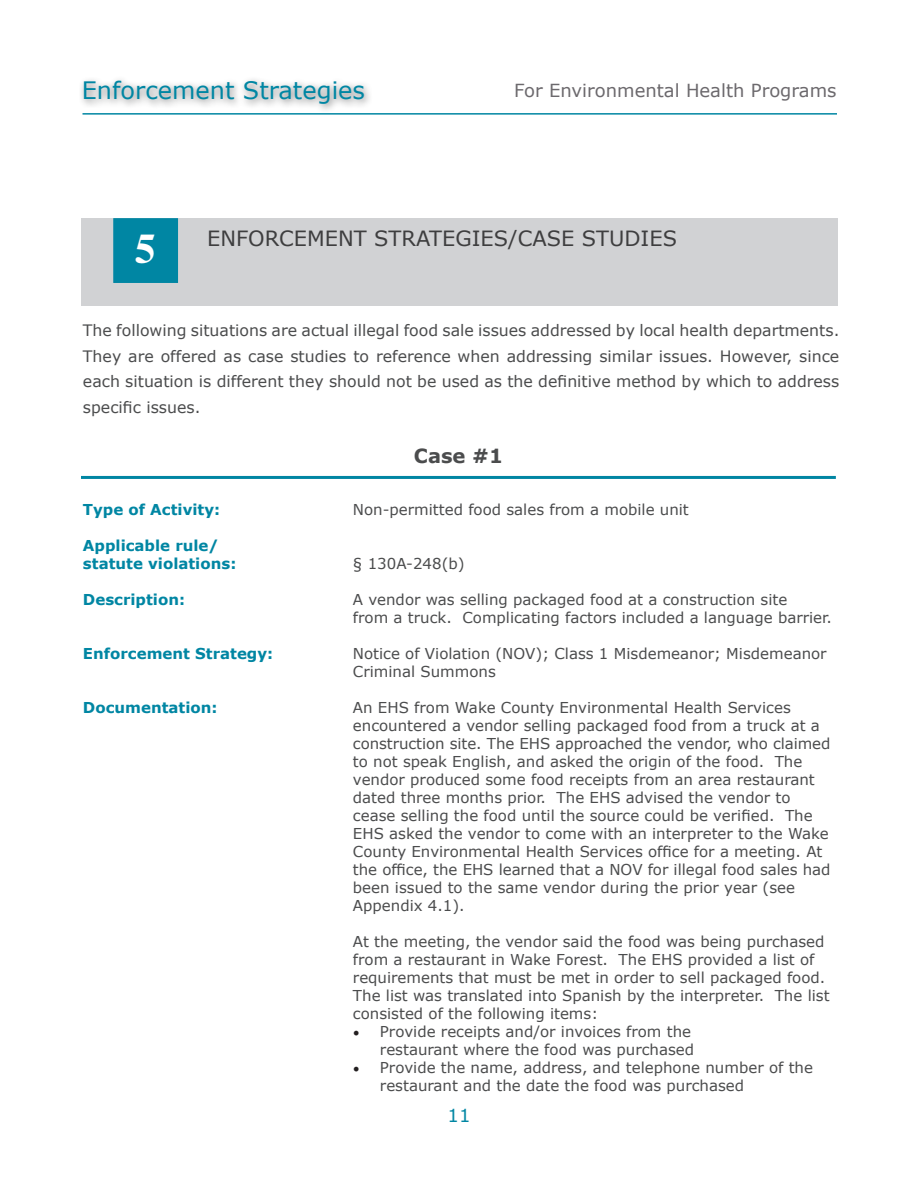
<style>
.page{position:relative;width:918px;height:1188px;background:#fff}
.page>*{position:absolute;margin:0;border:0;box-sizing:border-box;transform-origin:0 0}
.t1{font:700 42px "Times";color:#fff}
.t2{font:24px "Verdana";color:#0086a3}
.t3{font:21px "Verdana";color:#3e3e3f}
.t4{font:700 19.5px "Verdana";color:#4b4c4d}
.t5{font:18px "Verdana";color:#6c696d}
.t6{font:18px "Verdana";color:#0086a3}
.t7{font:15.75px/25.5px "Verdana";color:#4b4c4d;text-align:justify}
.t8{font:15px/18px "Verdana";color:#4b4c4d}
.t9{font:700 15px/18px "Verdana";color:#0086a3}
.s1{font-family:"Minion Pro";font-size:18px;color:#231f20}
</style>
<div class="page">
<div style="left:79px;top:76px;width:294px;height:38px;background:#4b4c4d;opacity:.75"></div>
<hr style="left:82px;top:113px;width:755px;height:2px;background:#0086a3">
<div style="left:82px;top:218px;width:756px;height:88px;background:#d1d2d4"></div>
<div style="left:113px;top:218px;width:65px;height:65px;background:#0086a3;border:2px solid #0086a3"></div>
<hr style="left:81px;top:476px;width:755px;height:3px;background:#0086a3">
<p class="t2" style="left:82px;top:75px;width:285px">Enforcement Strategies</p>
<p class="t5" style="left:514px;top:79px;width:324px">For Environmental Health Programs</p>
<p class="t1" style="left:135px;top:223px;width:22px">5</p>
<p class="t3" style="left:207px;top:225px;width:471px">ENFORCEMENT STRATEGIES/CASE STUDIES</p>
<p class="t7" style="left:83px;top:317px;width:758px">The following situations are actual illegal food sale issues addressed by local health departments.<br>They are offered as case studies to reference when addressing similar issues. However, since each situation is different they should not be used as the definitive method by which to address specific issues.</p>
<p class="t4" style="left:414px;top:443px;width:91px">Case #1</p>
<p class="t9" style="left:83px;top:500px;width:139px">Type of Activity:</p>
<p class="t8" style="left:353px;top:500px;width:337px">Non-permitted food sales from a mobile unit</p>
<p class="t9" style="left:83px;top:536px;width:155px">Applicable rule/ statute violations:</p>
<p class="t8" style="left:353px;top:554px;width:113px">§ 130A-248(b)</p>
<p class="t9" style="left:83px;top:590px;width:104px">Description:</p>
<p class="t8" style="left:353px;top:590px;width:480px">A vendor was selling packaged food at a construction site<br>from a truck. Complicating factors included a language barrier.</p>
<p class="t9" style="left:83px;top:644px;width:192px">Enforcement Strategy:</p>
<p class="t8" style="left:353px;top:644px;width:475px">Notice of Violation (NOV); Class 1 Misdemeanor; Misdemeanor<br>Criminal Summons</p>
<p class="t9" style="left:83px;top:698px;width:136px">Documentation:</p>
<p class="t8" style="left:353px;top:698px;width:479px">An EHS from Wake County Environmental Health Services encountered a vendor selling packaged food from a truck at a construction site. The EHS approached the vendor, who claimed to not speak English, and asked the origin of the food. The vendor produced some food receipts from an area restaurant dated three months prior. The EHS advised the vendor to cease selling the food until the source could be verified. The EHS asked the vendor to come with an interpreter to the Wake County Environmental Health Services office for a meeting. At the office, the EHS learned that a NOV for illegal food sales had been issued to the same vendor during the prior year (see Appendix 4.1).</p>
<p class="t8" style="left:353px;top:932px;width:478px">At the meeting, the vendor said the food was being purchased from a restaurant in Wake Forest. The EHS provided a list of requirements that must be met in order to sell packaged food.<br>The list was translated into Spanish by the interpreter. The list consisted of the following items:</p>
<p class="t8" style="left:353px;top:1022px;width:343px;text-align:right"><span class="s1">•</span> Provide receipts and/or invoices from the restaurant where the food was purchased</p>
<p class="t8" style="left:380px;top:1058px;width:435px;text-indent:-27px"><span class="s1">•</span> Provide the name, address, and telephone number of the restaurant and the date the food was purchased</p>
<p class="t6" style="left:448px;top:1104px;width:24px">11</p>
</div>
